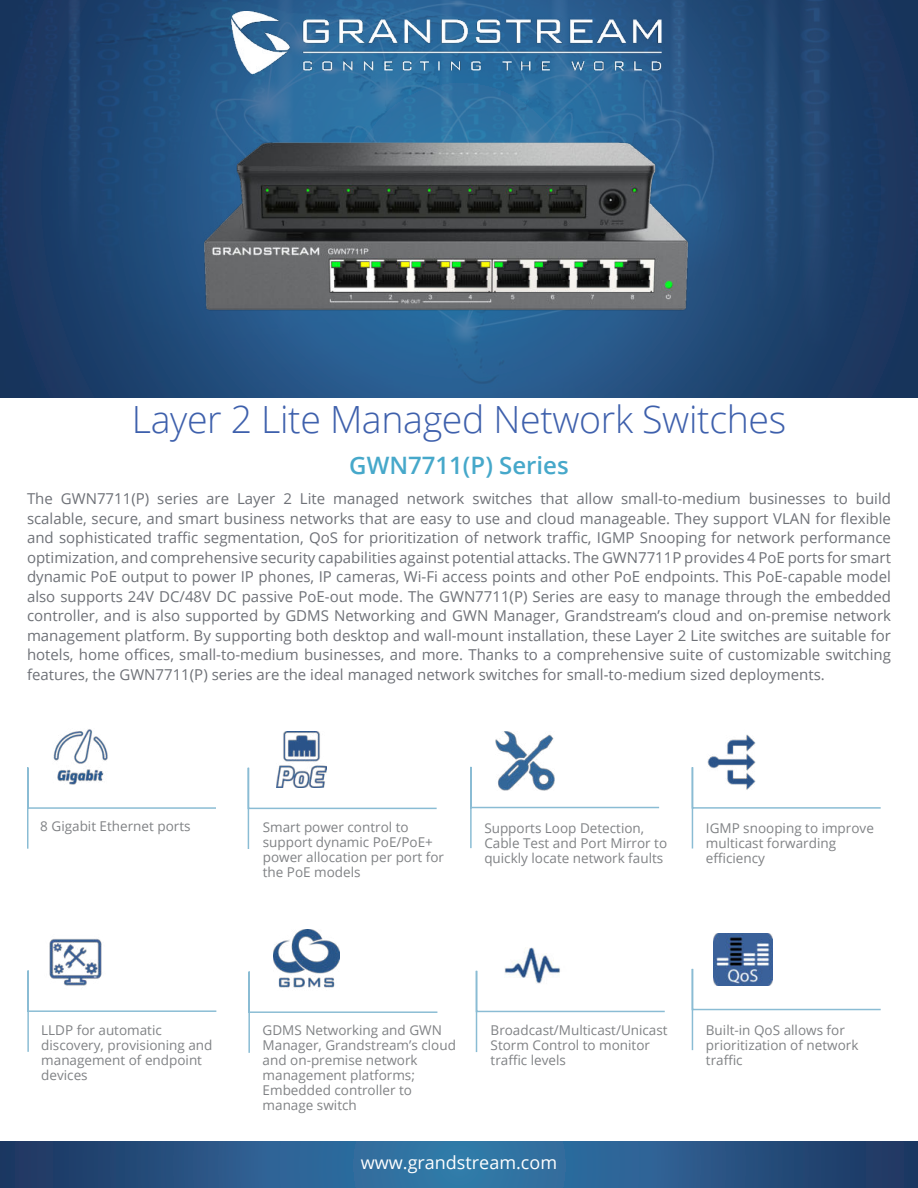
<style>
.page{position:relative;width:918px;height:1188px;background:#fff}
.page>*{position:absolute;margin:0;border:0;box-sizing:border-box;transform-origin:0 0}
.t1{font:300 37.5px "Open Sans";letter-spacing:-.01em;color:#3e60ac}
.t2{font:600 24px "Open Sans";color:#46a8ca}
.t3{font:18px "Open Sans";color:#fff}
.t4{font:15px/19.5px "Open Sans";color:#6e7177;text-align:justify}
.t5{font:13.5px/15px "Open Sans";color:#808285}
</style>
<div class="page">
<img style="left:0;top:0;width:918px;height:398px">
<svg style="left:0;top:1142px;width:918px;height:46px;background:#295988"></svg>
<svg style="left:27px;top:767px;width:189px;height:82px"></svg>
<img style="left:53px;top:729px;width:56px;height:55px">
<svg style="left:247px;top:767px;width:190px;height:82px"></svg>
<img style="left:277px;top:732px;width:50px;height:55px">
<svg style="left:475px;top:970px;width:190px;height:82px"></svg>
<svg style="left:470px;top:766px;width:190px;height:83px"></svg>
<svg style="left:27px;top:970px;width:190px;height:82px"></svg>
<svg style="left:248px;top:971px;width:190px;height:82px"></svg>
<img style="left:273px;top:929px;width:67px;height:61px">
<svg style="left:691px;top:767px;width:190px;height:82px"></svg>
<svg style="left:691px;top:967px;width:190px;height:84px"></svg>
<img style="left:714px;top:934px;width:58px;height:52px">
<img style="left:701px;top:734px;width:65px;height:61px">
<img style="left:45px;top:938px;width:61px;height:55px">
<img style="left:499px;top:947px;width:70px;height:46px">
<img style="left:495px;top:731px;width:59px;height:59px">
<img style="left:221px;top:11px;width:447px;height:11px">
<img style="left:90px;top:22px;width:713px;height:376px">
<h1 class="t1" style="left:132px;top:405px;width:656px">Layer 2 Lite Managed Network Switches</h1>
<h2 class="t2" style="left:349px;top:456px;width:221px">GWN7711(P) Series</h2>
<p class="t4" style="left:27px;top:491px;width:866px">The GWN7711(P) series are Layer 2 Lite managed network switches that allow small-to-medium businesses to build scalable, secure, and smart business networks that are easy to use and cloud manageable. They support VLAN for 昀氀exible and sophisticated tra昀케c segmentation, QoS for prioritization of network tra昀케c, IGMP Snooping for network performance optimization, and comprehensive security capabilities against potential attacks. The GWN7711P provides 4 PoE ports for smart dynamic PoE output to power IP phones, IP cameras, Wi-Fi access points and other PoE endpoints. This PoE-capable model also supports 24V DC/48V DC passive PoE-out mode. The GWN7711(P) Series are easy to manage through the embedded controller, and is also supported by GDMS Networking and GWN Manager, Grandstream’s cloud and on-premise network management platform. By supporting both desktop and wall-mount installation, these Layer 2 Lite switches are suitable for hotels, home o昀케ces, small-to-medium businesses, and more. Thanks to a comprehensive suite of customizable switching features, the GWN7711(P) series are the ideal managed network switches for small-to-medium sized deployments.</p>
<p class="t5" style="left:40px;top:818px;width:152px">8 Gigabit Ethernet ports</p>
<p class="t5" style="left:263px;top:819px;width:183px">Smart power control to support dynamic PoE/PoE+ power allocation per port for the PoE models</p>
<p class="t5" style="left:484px;top:820px;width:184px">Supports Loop Detection,<br>Cable Test and Port Mirror to quickly locate network faults</p>
<p class="t5" style="left:706px;top:821px;width:170px">IGMP snooping to improve multicast forwarding<br>e昀케ciency</p>
<p class="t5" style="left:41px;top:1022px;width:173px">LLDP for automatic discovery, provisioning and management of endpoint devices</p>
<p class="t5" style="left:263px;top:1022px;width:195px">GDMS Networking and GWN<br>Manager, Grandstream’s cloud and on-premise network management platforms;<br>Embedded controller to manage switch</p>
<p class="t5" style="left:491px;top:1022px;width:179px">Broadcast/Multicast/Unicast<br>Storm Control to monitor tra昀케c levels</p>
<p class="t3" style="left:361px;top:1156px;width:198px">www.grandstream.com</p>
<p class="t5" style="left:706px;top:1022px;width:154px">Built-in QoS allows for prioritization of network tra昀케c</p>
</div>
